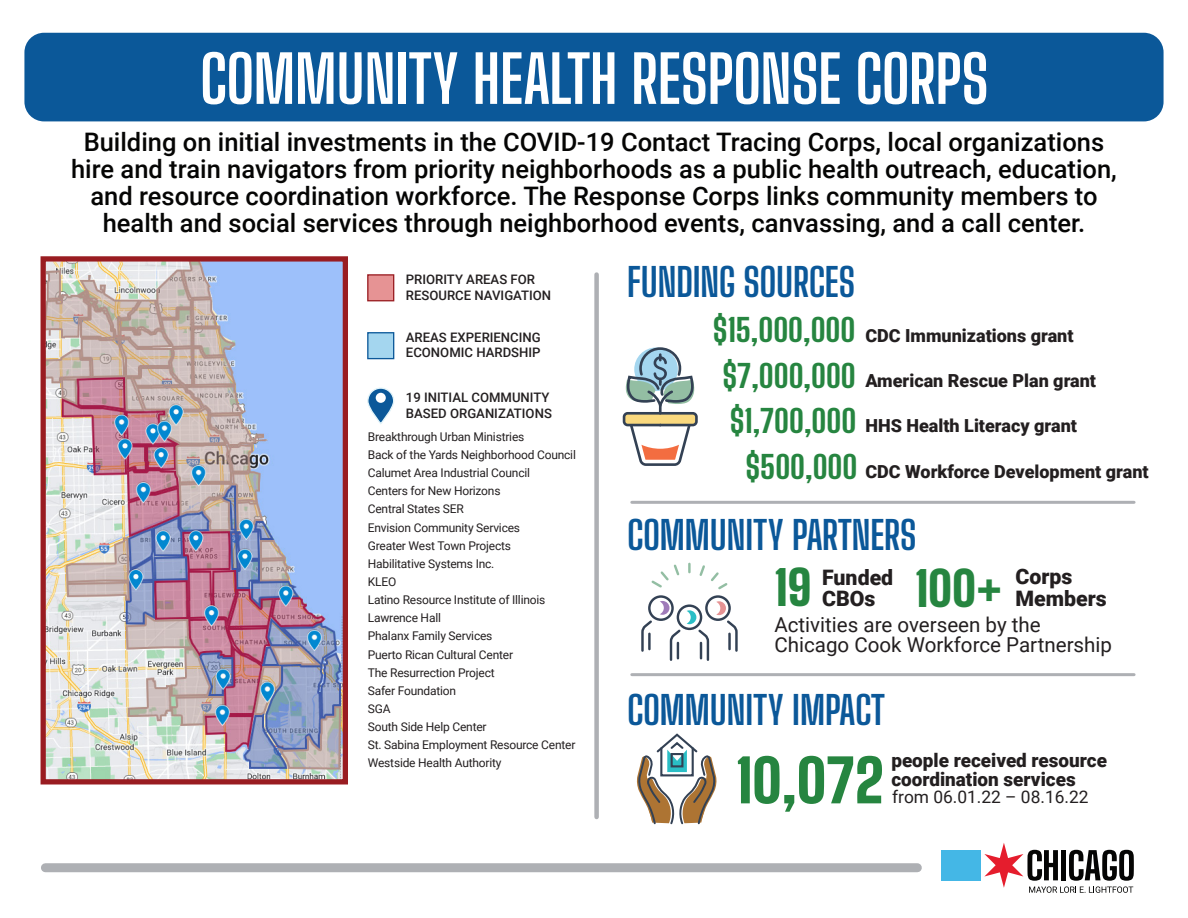
<style>
.page{position:relative;width:1188px;height:918px;background:#fff}
.page>*{position:absolute;margin:0;border:0;box-sizing:border-box;transform-origin:0 0}
.t1{font:700 64.5px "Big Shoulders Display";letter-spacing:-.01em;color:#fff}
.t2{font:900 58.8px "Big Shoulders Display";color:#268540}
.t3{font:900 47.7px "Big Shoulders Display";color:#268540}
.t4{font:700 39px "Big Shoulders Display";letter-spacing:-.01em;color:#0b5899}
.t5{font:500 25.5px/27px "Roboto";color:#050504;text-align:center}
.t6{font:900 21.3px/21.3px "Roboto";color:#231f20}
.t7{font:20.55px/20.5px "Roboto";color:#231f20}
.t8{font:900 18.9px/18.9px "Roboto";color:#231f20}
.t9{font:900 18px "Roboto";color:#231f20}
.t10{font:17.4px "Roboto";color:#231f20}
.t11{font:500 13.05px/15.8px "Roboto";color:#231f20}
.t12{font:12px/18.1px "Roboto";letter-spacing:-.015em;color:#231f20}
.s1{font-family:"Big Shoulders Display";font-weight:800;font-size:31.5px;color:#268540}
</style>
<div class="page">
<div style="left:24px;top:33px;width:1140px;height:88px;background:#0b5899;border-radius:20px"></div>
<div style="left:941px;top:850px;width:39px;height:31px;background:#44b7e6"></div>
<svg style="left:984px;top:843px;width:150px;height:50px"></svg>
<div style="left:45px;top:863px;width:872px;height:9px;background:#aeb0b4"></div>
<div style="left:594px;top:275px;width:5px;height:542px;background:#aeb0b4"></div>
<hr style="left:632px;top:501px;width:502px;height:3px;background:#aeb0b4">
<hr style="left:632px;top:673px;width:502px;height:3px;background:#aeb0b4">
<img style="left:47px;top:262px;width:295px;height:516px">
<div style="left:41px;top:256px;width:307px;height:528px;border:5px solid #991c21"></div>
<div style="left:367px;top:274px;width:27px;height:27px;background:#e69394;border:1px solid #991c21"></div>
<div style="left:367px;top:332px;width:27px;height:27px;background:#a4d6ef;border:1px solid #0b5899"></div>
<svg style="left:368px;top:388px;width:26px;height:36px"></svg>
<div style="left:367px;top:387px;width:27px;height:37px;border:1px solid #e2f4f9;border-radius:13px"></div>
<div style="left:376px;top:393px;width:10px;height:10px;background:#fff;border-radius:50%"></div>
<div style="left:624px;top:413px;width:72px;height:12px;background:#fad97e;border-radius:4px"></div>
<div style="left:623px;top:412px;width:75px;height:14px;border:3px solid #334154;border-radius:4px"></div>
<svg style="left:625px;top:347px;width:70px;height:69px"></svg>
<svg style="left:628px;top:422px;width:65px;height:44px"></svg>
<svg style="left:636px;top:733px;width:81px;height:92px"></svg>
<svg style="left:688px;top:564px;width:3px;height:8px"></svg>
<svg style="left:651px;top:564px;width:29px;height:24px"></svg>
<svg style="left:699px;top:565px;width:29px;height:25px"></svg>
<svg style="left:660px;top:601px;width:50px;height:60px"></svg>
<svg style="left:641px;top:620px;width:11px;height:32px"></svg>
<hr style="left:648px;top:634px;width:3px;height:15px;background:#334154">
<div style="left:648px;top:595px;width:26px;height:26px;border:2px solid #334154;border-radius:50%"></div>
<svg style="left:716px;top:601px;width:22px;height:51px"></svg>
<hr style="left:728px;top:634px;width:3px;height:15px;background:#334154">
<div style="left:705px;top:595px;width:26px;height:26px;border:2px solid #334154;border-radius:50%"></div>
<h1 class="t1" style="left:200px;top:35px;width:791px">COMMUNITY HEALTH RESPONSE CORPS</h1>
<p class="t5" style="left:71px;top:128px;width:1047px">Building on initial investments in the COVID-19 Contact Tracing Corps, local organizations hire and train navigators from priority neighborhoods as a public health outreach, education, and resource coordination workforce. The Response Corps links community members to health and social services through neighborhood events, canvassing, and a call center.</p>
<p class="t11" style="left:406px;top:271px;width:147px">PRIORITY AREAS FOR<br>RESOURCE NAVIGATION</p>
<p class="t11" style="left:406px;top:329px;width:136px">AREAS EXPERIENCING<br>ECONOMIC HARDSHIP</p>
<h3 class="t4" style="left:627px;top:256px;width:230px">FUNDING SOURCES</h3>
<h3 class="t9" style="left:713px;top:323px;width:362px"><span class="s1">$15,000,000</span> CDC Immunizations grant</h3>
<h3 class="t9" style="left:722px;top:368px;width:375px"><span class="s1">$7,000,000</span> American Rescue Plan grant</h3>
<h3 class="t9" style="left:730px;top:413px;width:349px"><span class="s1">$1,700,000</span> HHS Health Literacy grant</h3>
<h3 class="t9" style="left:745px;top:459px;width:405px"><span class="s1">$500,000</span> CDC Workforce Development grant</h3>
<p class="t11" style="left:406px;top:389px;width:147px">19 INITIAL COMMUNITY<br>BASED ORGANIZATIONS</p>
<p class="t12" style="left:368px;top:427px;width:210px">Breakthrough Urban Ministries<br>Back of the Yards Neighborhood Council<br>Calumet Area Industrial Council<br>Centers for New Horizons<br>Central States SER<br>Envision Community Services<br>Greater West Town Projects<br>Habilitative Systems Inc.<br>KLEO<br>Latino Resource Institute of Illinois<br>Lawrence Hall<br>Phalanx Family Services<br>Puerto Rican Cultural Center<br>The Resurrection Project<br>Safer Foundation<br>SGA<br>South Side Help Center<br>St. Sabina Employment Resource Center<br>Westside Health Authority</p>
<h3 class="t4" style="left:627px;top:508px;width:291px">COMMUNITY PARTNERS</h3>
<h3 class="t3" style="left:774px;top:553px;width:39px">19</h3>
<h3 class="t6" style="left:822px;top:566px;width:73px">Funded<br>CBOs</h3>
<h3 class="t3" style="left:915px;top:554px;width:88px">100+</h3>
<h3 class="t6" style="left:1016px;top:565px;width:93px">Corps<br>Members</h3>
<h3 class="t7" style="left:774px;top:613px;width:339px">Activities are overseen by the<br>Chicago Cook Workforce Partnership</h3>
<h3 class="t4" style="left:627px;top:683px;width:260px">COMMUNITY IMPACT</h3>
<h3 class="t8" style="left:891px;top:750px;width:217px">people received resource coordination services</h3>
<h2 class="t2" style="left:736px;top:738px;width:150px">10,072</h2>
<h3 class="t10" style="left:892px;top:785px;width:198px">from 06.01.22 – 08.16.22</h3>
</div>
